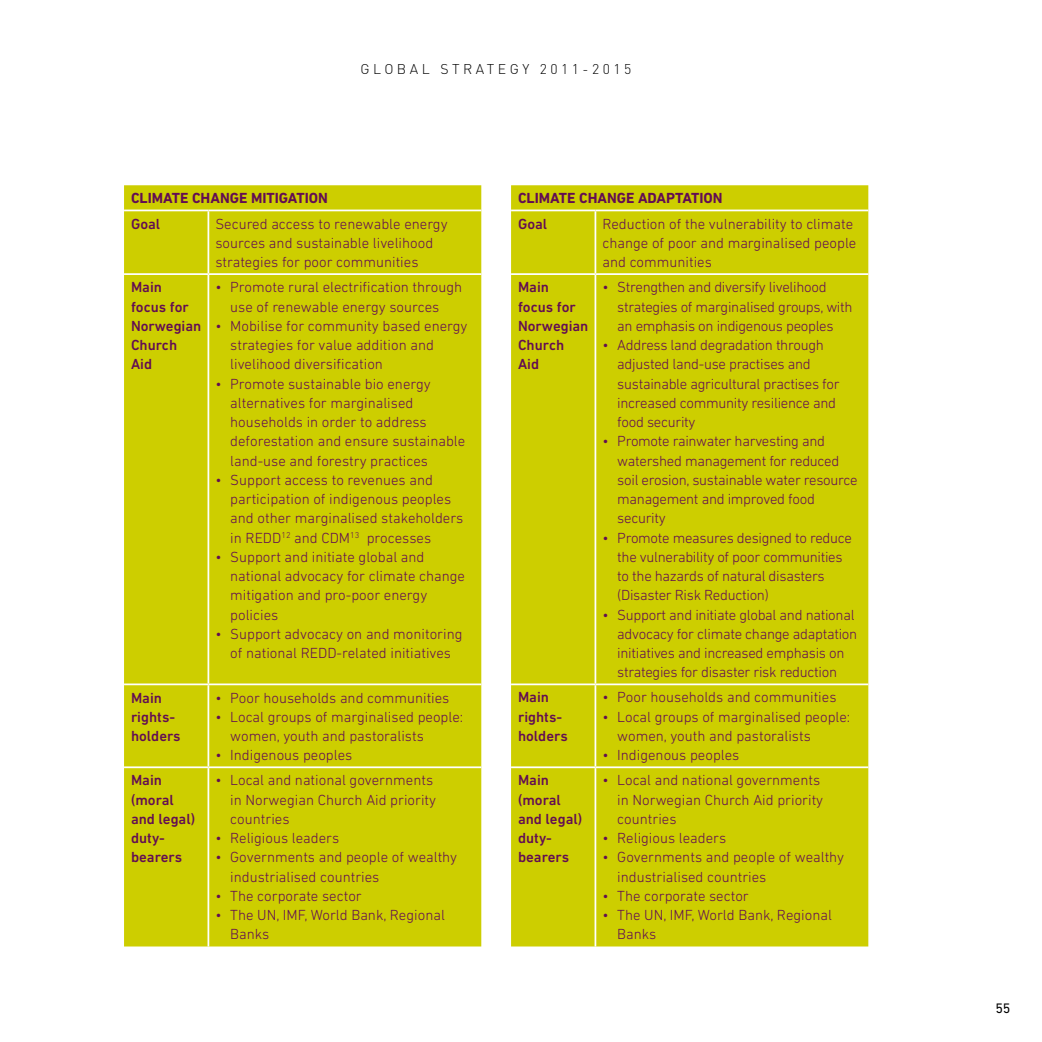
<style>
.page{position:relative;width:1042px;height:1042px;background:#fff}
.page>*{position:absolute;margin:0;border:0;box-sizing:border-box;transform-origin:0 0}
.t1{font:300 14.88px/19.2px "DIN Next LT Pro";color:#620c53}
.t2{font:300 14.88px/19.2px "DIN Next LT Pro";letter-spacing:-.02em;color:#620c53}
.t3{font:500 14.88px/19.2px "DIN Next LT Pro";color:#620c53}
.t4{font:700 14.88px "DIN Next LT Pro";color:#620c53}
.t5{font:300 14px "DIN";letter-spacing:.25em;color:#000}
.t6{font:14px "DIN Next LT Pro";color:#000}
</style>
<div class="page">
<div style="left:124px;top:185px;width:357px;height:761px;background:#cdce00"></div>
<hr style="left:124px;top:210px;width:84px;height:1px;background:#fff">
<hr style="left:208px;top:210px;width:273px;height:1px;background:#fff">
<hr style="left:207px;top:211px;width:2px;height:62px;background:#fff">
<hr style="left:124px;top:273px;width:84px;height:2px;background:#fff">
<hr style="left:208px;top:273px;width:273px;height:2px;background:#fff">
<hr style="left:207px;top:275px;width:2px;height:408px;background:#fff">
<hr style="left:124px;top:683px;width:84px;height:2px;background:#fff">
<hr style="left:208px;top:683px;width:273px;height:2px;background:#fff">
<hr style="left:207px;top:685px;width:2px;height:81px;background:#fff">
<hr style="left:124px;top:766px;width:84px;height:2px;background:#fff">
<hr style="left:208px;top:766px;width:273px;height:2px;background:#fff">
<hr style="left:207px;top:768px;width:2px;height:178px;background:#fff">
<div style="left:511px;top:185px;width:357px;height:761px;background:#cdce00"></div>
<hr style="left:511px;top:210px;width:84px;height:1px;background:#fff">
<hr style="left:595px;top:210px;width:273px;height:1px;background:#fff">
<hr style="left:594px;top:211px;width:2px;height:62px;background:#fff">
<hr style="left:511px;top:273px;width:84px;height:2px;background:#fff">
<hr style="left:595px;top:273px;width:273px;height:2px;background:#fff">
<hr style="left:594px;top:275px;width:2px;height:408px;background:#fff">
<hr style="left:511px;top:683px;width:84px;height:2px;background:#fff">
<hr style="left:595px;top:683px;width:273px;height:2px;background:#fff">
<hr style="left:594px;top:685px;width:2px;height:81px;background:#fff">
<hr style="left:511px;top:766px;width:84px;height:2px;background:#fff">
<hr style="left:595px;top:766px;width:273px;height:2px;background:#fff">
<hr style="left:594px;top:768px;width:2px;height:178px;background:#fff">
<p class="t5" style="left:360px;top:61px;width:272px">GLOBAL STRATEGY 2011-2015</p>
<p class="t4" style="left:131px;top:190px;width:198px">CLIMATE CHANGE MITIGATION</p>
<p class="t3" style="left:131px;top:214px;width:31px">Goal</p>
<p class="t1" style="left:215px;top:214px;width:234px">Secured access to renewable energy sources and sustainable livelihood strategies for poor communities</p>
<p class="t3" style="left:131px;top:277px;width:72px">Main<br>focus for<br>Norwegian<br>Church<br>Aid</p>
<p class="t1" style="left:215px;top:277px;width:248px;text-align:center">• Promote rural electrification through use of renewable energy sources</p>
<p class="t1" style="left:230px;top:316px;width:239px;text-indent:-15px">• Mobilise for community based energy strategies for value addition and livelihood diversification</p>
<p class="t1" style="left:230px;top:374px;width:237px;text-indent:-15px">• Promote sustainable bio energy alternatives for marginalised households in order to address deforestation and ensure sustainable land-use and forestry practices</p>
<p class="t1" style="left:230px;top:470px;width:235px;text-indent:-15px">• Support access to revenues and participation of indigenous peoples and other marginalised stakeholders in REDD<sup>12</sup> and CDM<sup>13</sup> processes</p>
<p class="t1" style="left:230px;top:547px;width:236px;text-indent:-15px">• Support and initiate global and national advocacy for climate change mitigation and pro-poor energy policies</p>
<p class="t1" style="left:215px;top:624px;width:249px;text-align:center">• Support advocacy on and monitoring of national REDD-related initiatives</p>
<p class="t3" style="left:131px;top:688px;width:51px">Main rights&shy;holders</p>
<p class="t1" style="left:215px;top:688px;width:236px">• Poor households and communities</p>
<p class="t1" style="left:230px;top:707px;width:234px;text-indent:-15px">• Local groups of marginalised people: women, youth and pastoralists</p>
<p class="t1" style="left:215px;top:745px;width:138px">• Indigenous peoples</p>
<p class="t3" style="left:131px;top:770px;width:66px">Main (moral and legal) duty&shy;bearers</p>
<p class="t1" style="left:230px;top:770px;width:207px;text-indent:-15px">• Local and national governments in Norwegian Church Aid priority countries</p>
<p class="t1" style="left:215px;top:828px;width:125px">• Religious leaders</p>
<p class="t1" style="left:230px;top:847px;width:228px;text-indent:-15px">• Governments and people of wealthy industrialised countries</p>
<p class="t1" style="left:215px;top:886px;width:148px">• The corporate sector</p>
<p class="t1" style="left:230px;top:905px;width:216px;text-indent:-15px">• The UN, IMF, World Bank, Regional<br>Banks</p>
<p class="t4" style="left:518px;top:190px;width:206px">CLIMATE CHANGE ADAPTATION</p>
<p class="t3" style="left:518px;top:214px;width:31px">Goal</p>
<p class="t1" style="left:602px;top:214px;width:255px">Reduction of the vulnerability to climate change of poor and marginalised people and communities</p>
<p class="t3" style="left:518px;top:277px;width:72px">Main<br>focus for<br>Norwegian<br>Church<br>Aid</p>
<p class="t2" style="left:617px;top:277px;width:237px;text-indent:-15px">• Strengthen and diversify livelihood strategies of marginalised groups, with an emphasis on indigenous peoples</p>
<p class="t2" style="left:617px;top:335px;width:224px;text-indent:-15px">• Address land degradation through adjusted land-use practises and sustainable agricultural practises for increased community resilience and food security</p>
<p class="t2" style="left:617px;top:431px;width:242px;text-indent:-15px">• Promote rainwater harvesting and watershed management for reduced soil erosion, sustainable water resource management and improved food security</p>
<p class="t2" style="left:617px;top:528px;width:236px;text-indent:-15px">• Promote measures designed to reduce the vulnerability of poor communities to the hazards of natural disasters (Disaster Risk Reduction)</p>
<p class="t2" style="left:617px;top:605px;width:241px;text-indent:-15px">• Support and initiate global and national advocacy for climate change adaptation initiatives and increased emphasis on strategies for disaster risk reduction</p>
<p class="t3" style="left:518px;top:688px;width:51px">Main rights&shy;holders</p>
<p class="t1" style="left:602px;top:687px;width:236px">• Poor households and communities</p>
<p class="t1" style="left:617px;top:707px;width:234px;text-indent:-15px">• Local groups of marginalised people: women, youth and pastoralists</p>
<p class="t1" style="left:602px;top:745px;width:138px">• Indigenous peoples</p>
<p class="t3" style="left:518px;top:770px;width:66px">Main (moral and legal) duty&shy;bearers</p>
<p class="t1" style="left:617px;top:770px;width:207px;text-indent:-15px">• Local and national governments in Norwegian Church Aid priority countries</p>
<p class="t1" style="left:602px;top:828px;width:125px">• Religious leaders</p>
<p class="t1" style="left:617px;top:847px;width:228px;text-indent:-15px">• Governments and people of wealthy industrialised countries</p>
<p class="t1" style="left:602px;top:886px;width:148px">• The corporate sector</p>
<p class="t1" style="left:617px;top:905px;width:216px;text-indent:-15px">• The UN, IMF, World Bank, Regional<br>Banks</p>
<p class="t6" style="left:995px;top:1000px;width:17px">55</p>
</div>
